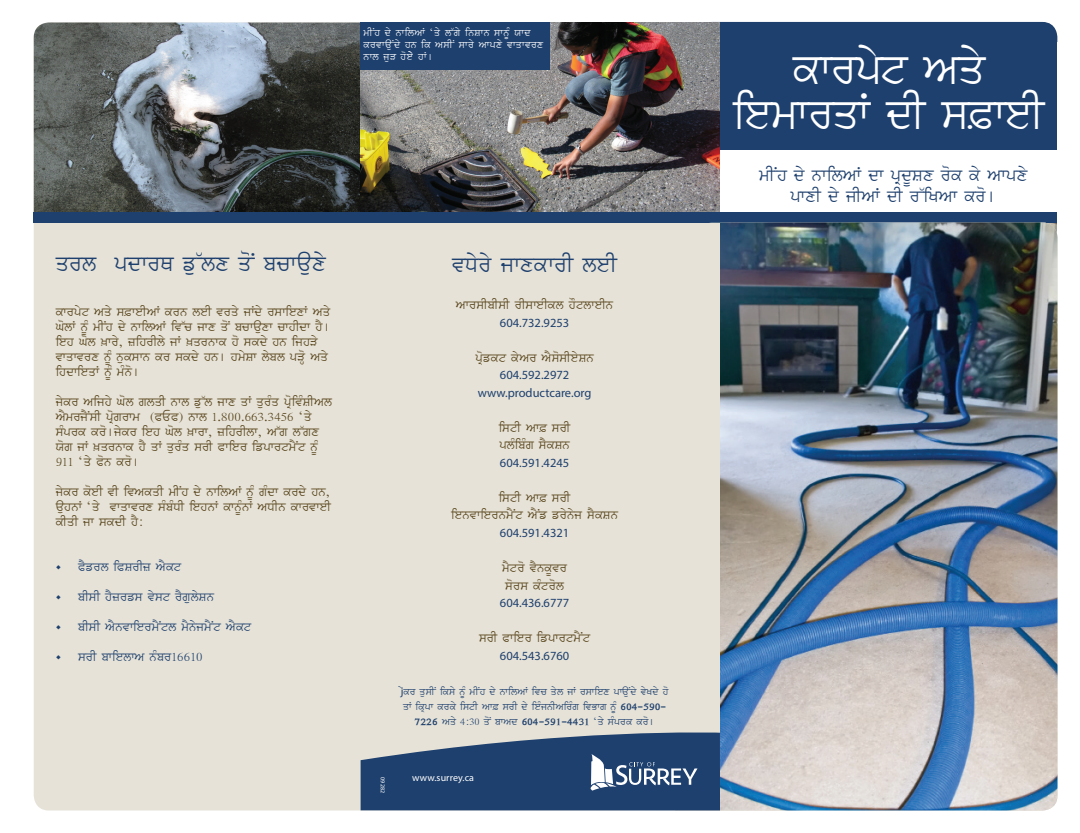
<style>
.page{position:relative;width:1080px;height:833px;background:#fff}
.page>*{position:absolute;margin:0;border:0;box-sizing:border-box;transform-origin:0 0}
.t1{font:45px/45px "Anmol Lipi";letter-spacing:-.025em;color:#fff;text-align:center}
.t2{font:22.5px "Anmol Lipi";color:#1e406e}
.t3{font:17.5px/21px "Anmol Lipi";color:#1e406e;text-align:center}
.t4{font:12.5px/15px "Anmol Lipi";color:#564218}
.t5{font:12.5px/17.5px "Myriad Pro";color:#1e406e;text-align:center}
.t6{font:12.5px "Anmol Lipi";color:#1e406e}
.t7{font:10px/15px "Anmol Lipi";color:#1e406e;text-align:center}
.t8{font:10px/12px "Anmol Lipi";letter-spacing:.025em;color:#fff}
.t9{font:10px "Myriad Pro";letter-spacing:.01em;color:#fff}
.t10{font:6px "Myriad Pro";letter-spacing:.04em;color:#fff}
.s1{font-family:"Myriad Pro";font-size:11.25px}
.s2{font-weight:700}
</style>
<div class="page">
<div style="left:34px;top:22px;width:1024px;height:788px;background:#e6e2d7;border-radius:15px"></div>
<img style="left:34px;top:22px;width:326px;height:190px">
<div style="left:697px;top:22px;width:360px;height:192px;background:#1e406e;border-radius:15px"></div>
<div style="left:360px;top:150px;width:720px;height:64px;background:#fff"></div>
<img style="left:360px;top:22px;width:360px;height:190px">
<div style="left:360px;top:22px;width:190px;height:48px;background:#1e406e"></div>
<div style="left:34px;top:212px;width:1046px;height:10px;background:#1e406e"></div>
<div style="left:1058px;top:42px;width:22px;height:790px;background:#fff"></div>
<img style="left:720px;top:222px;width:338px;height:588px">
<svg style="left:361px;top:732px;width:359px;height:78px;background:#3e5a80"></svg>
<p class="t8" style="left:364px;top:27px;width:181px">MINH DYNWILAW ‘QYL~GYINSWN SWNUM XWD<br>KRVWAUNDYHN IK ASIN SWRYAWPXYVWQWVRX<br>NWL JUV HOEYHW[</p>
<h2 class="t2" style="left:56px;top:250px;width:283px">QRL PDWRQ FU~LX QON BCWAUXY</h2>
<p class="t4" style="left:56px;top:305px;width:283px">KWRPYT AQYS&amp;WEIAW KRN LEI VRQYJWDYRSWIEXW AQY GOLW NUM MINH DYNWILAW IV~C JWX QON BCWAUXW CWHIDW HY[ IEH GOL ^WRY, ZIHRILYJW ^QRNWK HO SKDYHN IJHVY VWQWVRX NUM NUKSWN KR SKDYHN[ HMYSW LYBL PVHO AQY IHDWIEQW NUM MMNO[</p>
<p class="t4" style="left:56px;top:395px;width:278px">JYKR AIJHYGOL GLQI NWL FU~L JWX QW QURMQ PROIVMSIAL AYMRJYNSI PROGRWM (PEP) NWL 1.800.663.3456 ‘QY SMPRK KRO[JYKR IEH GOL ^WRW, ZIHRILW, A~G L~GX XOG JW ^QRNWK HYQW QURMQ SRI PWIER IFPWRTMYNT NUM 911 ‘QYPON KRO[</p>
<p class="t4" style="left:56px;top:485px;width:277px;text-align:justify">JYKR KOEI VI IVAKQI MINH DYNWILAW NUM GMDW KRDYHN, AUHNW ‘QY VWQWVRX SMBMDI IEHNW KWNUMNW ADIN KWRVWEI KIQI JW SKDI HY:</p>
<p class="t6" style="left:56px;top:559px;width:127px">• PYFRL IPSRIZ AYKT</p>
<p class="t6" style="left:56px;top:589px;width:160px">• BISI HYZRFS VYST RYGULYSN</p>
<p class="t6" style="left:56px;top:619px;width:197px">• BISI AYNVWIERMYNTL MYNYJMYNT AYKT</p>
<p class="t6" style="left:56px;top:649px;width:148px">• SRI BWIELWA NMBR16610</p>
<h2 class="t2" style="left:452px;top:251px;width:167px">VDYRYJWXKWRI LEI</h2>
<p class="t4" style="left:456px;top:298px;width:159px">AWRSIBISI RISWEIKL HOTLWEIN</p>
<p class="t5" style="left:500px;top:314px;width:71px">604.732.9253</p>
<p class="t4" style="left:475px;top:351px;width:120px">PROFKT KYAR AYSOSIEYSN</p>
<p class="t5" style="left:478px;top:366px;width:115px">604.592.2972 www.productcare.org</p>
<p class="t4" style="left:499px;top:419px;width:73px;line-height:17.5px">ISTI AW&amp; SRI<br>PLMIBMG SYKSN</p>
<p class="t5" style="left:500px;top:454px;width:71px">604.591.4245</p>
<p class="t4" style="left:451px;top:489px;width:168px;line-height:17.5px;text-align:center">ISTI AW&amp; SRI<br>IENVWIERNMYNT AYNF FRYNYJ SYKSN</p>
<p class="t5" style="left:500px;top:524px;width:71px">604.591.4321</p>
<p class="t4" style="left:502px;top:559px;width:66px;line-height:17.5px">MYTRO VYNKUVR<br>SORS KMTROL</p>
<p class="t5" style="left:500px;top:594px;width:71px">604.436.6777</p>
<p class="t4" style="left:479px;top:631px;width:113px">SRI PWIER IFPWRTMYNT</p>
<p class="t5" style="left:500px;top:646px;width:71px">604.543.6760</p>
<p class="t7" style="left:401px;top:684px;width:269px"><span class="s1">j</span>YKR QUSIN IKSYNUM MINH DYNWILAW IVC QYL JW RSWIEX PWAUNDYVYKDYHO<br>QW IKRPW KRKYISTI AW&amp; SRI DYIEMJNIAIRMG IVBWG NUM <span class="s2">604-590-<br>7226</span> AQY4:30 QON BWAD <span class="s2">604-591-4431</span> ‘QYSMPRK KRO[</p>
<p class="t10" style="left:387px;top:776px;width:18px;rotate:90deg">09282</p>
<p class="t9" style="left:412px;top:771px;width:63px">www.surrey.ca</p>
<h1 class="t1" style="left:733px;top:49px;width:313px">KWRPYT AQY<br>IEMWRQW DI S&amp;WEI</h1>
<h3 class="t3" style="left:759px;top:165px;width:279px">MINH DYNWILAW DW PRDUSX ROK KYAWPXY<br>PWXI DYJIAW DI R~IKAW KRO[</h3>
</div>
